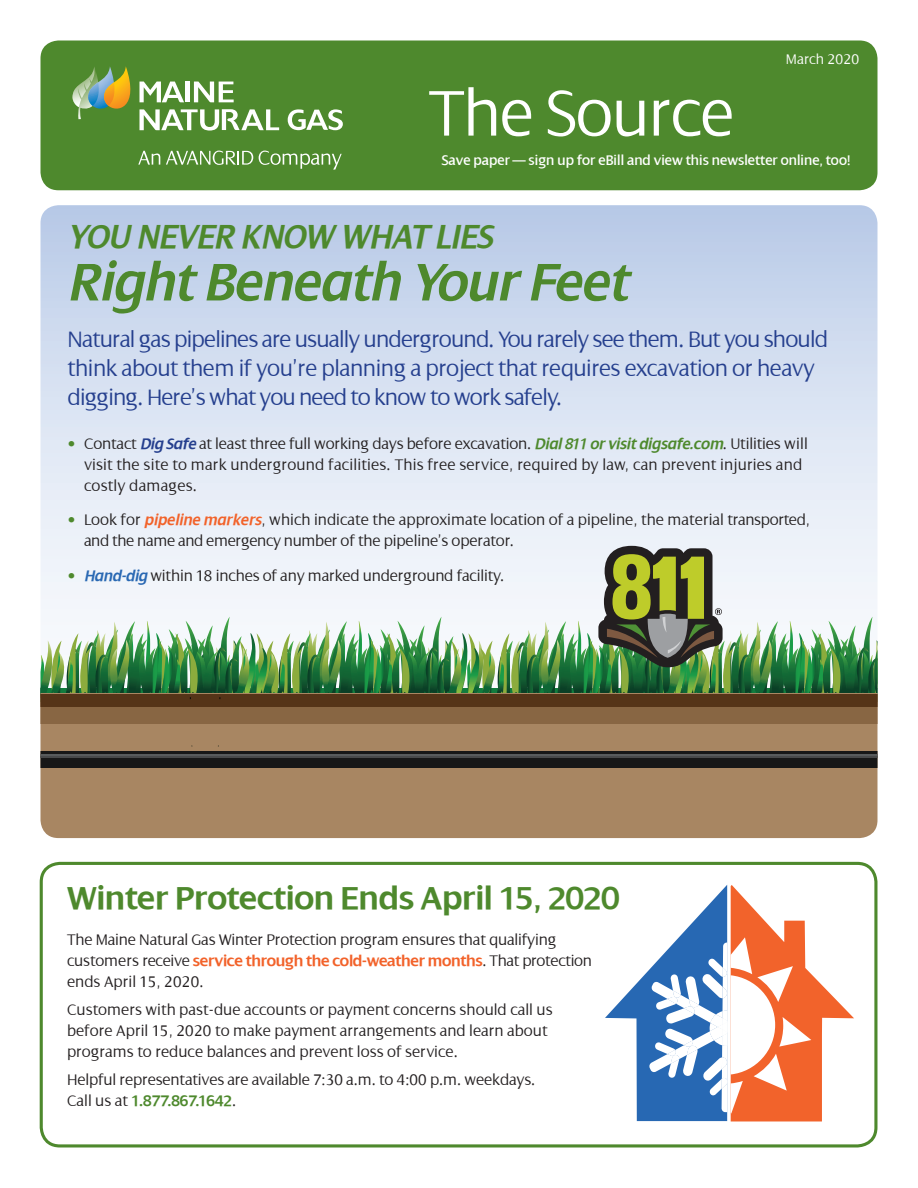
<style>
.page{position:relative;width:918px;height:1188px;background:#fff}
.page>*{position:absolute;margin:0;border:0;box-sizing:border-box;transform-origin:0 0}
.t1{font:300 69.45px "Dialog";letter-spacing:-.02em;color:#fff}
.t2{font:italic 600 57px "Dialog";letter-spacing:-.01em;color:#4e892d}
.t3{font:italic 600 36px "Dialog";letter-spacing:-.01em;color:#4e892d}
.t4{font:600 34.2px "Dialog";letter-spacing:-.01em;color:#4e892d}
.t5{font:300 24px/28.8px "Dialog";letter-spacing:-.035em;color:#253f8e}
.t6{font:300 16.5px/21px "Dialog";color:#231f20}
.t7{font:15px "Dialog";color:#fff}
.t8{font:300 15px "Dialog";color:#fff}
.s1{color:#4e892d}
.s2{font-weight:600;font-style:italic;color:#253f8e}
.s3{font-weight:600;font-style:italic;color:#4e892d}
.s4{font-weight:600;font-style:italic;color:#f2622a}
.s5{font-weight:600;font-style:italic;color:#2968b3}
.s6{font-weight:600;color:#f2622a}
.s7{font-weight:600;color:#4e892d}
</style>
<div class="page">
<svg style="left:40px;top:205px;width:838px;height:341px;background:#d4dff0"></svg>
<div style="left:40px;top:694px;width:838px;height:144px;background:#a88662"></div>
<div style="left:40px;top:694px;width:838px;height:30px;background:#886643"></div>
<div style="left:40px;top:694px;width:838px;height:12px;background:#553418"></div>
<div style="left:40px;top:751px;width:838px;height:17px;background:#171717"></div>
<hr style="left:40px;top:754px;width:838px;height:3px;background:#585b5c">
<hr style="left:40px;top:757px;width:838px;height:1px;background:#48494a">
<svg style="left:40px;top:546px;width:838px;height:158px"></svg>
<div style="left:40px;top:40px;width:838px;height:150px;background:#4e892d;border-radius:18px"></div>
<svg style="left:72px;top:66px;width:271px;height:104px"></svg>
<svg style="left:605px;top:885px;width:249px;height:236px"></svg>
<div style="left:40px;top:862px;width:837px;height:286px;border:3px solid #4e892d;border-radius:19px"></div>
<h1 class="t1" style="left:429px;top:76px;width:307px">The Source</h1>
<p class="t8" style="left:786px;top:51px;width:75px">March 2020</p>
<p class="t7" style="left:442px;top:152px;width:410px">Save paper — sign up for eBill and view this newsletter online, too!</p>
<h3 class="t3" style="left:67px;top:217px;width:427px">YOU NEVER KNOW WHAT LIES</h3>
<h2 class="t2" style="left:67px;top:251px;width:562px">Right Beneath Your Feet</h2>
<h3 class="t5" style="left:68px;top:325px;width:762px">Natural gas pipelines are usually underground. You rarely see them. But you should think about them if you’re planning a project that requires excavation or heavy digging. Here’s what you need to know to work safely.</h3>
<p class="t6" style="left:84px;top:433px;width:725px;text-indent:-16px"><span class="s1">•</span> Contact <span class="s2">Dig Safe</span> at least three full working days before excavation. <span class="s3">Dial 811 or visit digsafe.com</span>. Utilities will visit the site to mark underground facilities. This free service, required by law, can prevent injuries and costly damages.</p>
<p class="t6" style="left:84px;top:510px;width:728px;text-indent:-17px"><span class="s1">•</span> Look for <span class="s4">pipeline markers</span>, which indicate the approximate location of a pipeline, the material transported, and the name and emergency number of the pipeline’s operator.</p>
<p class="t6" style="left:68px;top:565px;width:438px"><span class="s1">•</span> <span class="s5">Hand-dig</span> within 18 inches of any marked underground facility.</p>
<h3 class="t4" style="left:67px;top:880px;width:554px">Winter Protection Ends April 15, 2020</h3>
<p class="t6" style="left:67px;top:930px;width:526px">The Maine Natural Gas Winter Protection program ensures that qualifying customers receive <span class="s6">service through the cold-weather months</span>. That protection ends April 15, 2020.</p>
<p class="t6" style="left:67px;top:1000px;width:487px">Customers with past-due accounts or payment concerns should call us before April 15, 2020 to make payment arrangements and learn about programs to reduce balances and prevent loss of service.</p>
<p class="t6" style="left:67px;top:1070px;width:470px">Helpful representatives are available 7:30 a.m. to 4:00 p.m. weekdays.<br>Call us at <span class="s7">1.877.867.1642</span>.</p>
</div>
